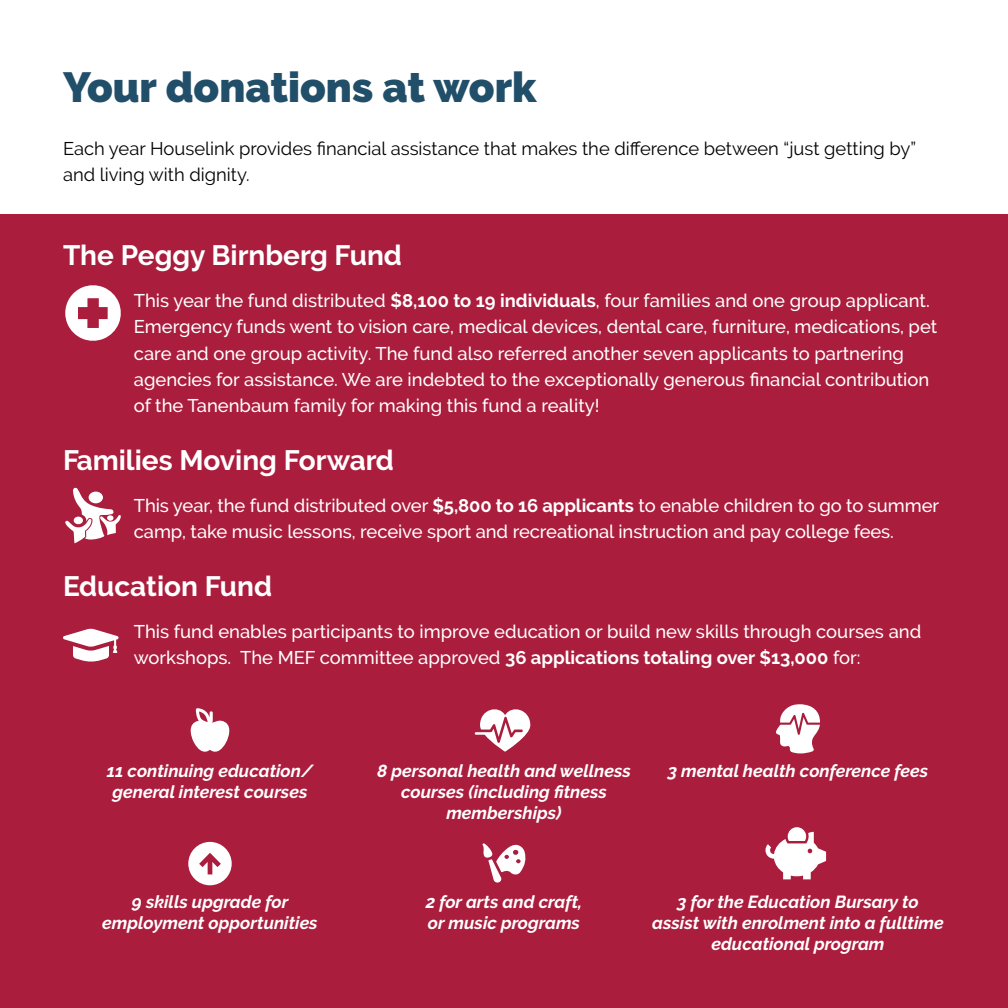
<style>
.page{position:relative;width:1008px;height:1008px;background:#fff}
.page>*{position:absolute;margin:0;border:0;box-sizing:border-box;transform-origin:0 0}
.t1{font:900 42px "Raleway";color:#214e69}
.t2{font:700 28px "Raleway";color:#fff}
.t3{font:500 18.38px/26.2px "Raleway";color:#fff}
.t4{font:18.38px/26.2px "Raleway";color:#000}
.t5{font:italic 700 17.5px/21px "Raleway";color:#fff;text-align:center}
.s1{font-weight:700}
</style>
<div class="page">
<div style="left:0;top:214px;width:1008px;height:794px;background:#aa1d3d"></div>
<svg style="left:190px;top:708px;width:40px;height:44px"></svg>
<svg style="left:474px;top:709px;width:56px;height:43px"></svg>
<svg style="left:776px;top:704px;width:44px;height:49px"></svg>
<svg style="left:482px;top:843px;width:44px;height:40px"></svg>
<svg style="left:188px;top:842px;width:44px;height:43px"></svg>
<svg style="left:765px;top:827px;width:61px;height:52px"></svg>
<svg style="left:65px;top:488px;width:56px;height:55px"></svg>
<svg style="left:65px;top:285px;width:56px;height:56px"></svg>
<svg style="left:63px;top:629px;width:56px;height:33px"></svg>
<h1 class="t1" style="left:63px;top:63px;width:475px">Your donations at work</h1>
<p class="t4" style="left:63px;top:135px;width:855px">Each year Houselink provides financial assistance that makes the difference between “just getting by” and living with dignity.</p>
<h2 class="t2" style="left:63px;top:239px;width:340px">The Peggy Birnberg Fund</h2>
<p class="t3" style="left:134px;top:288px;width:805px">This year the fund distributed <span class="s1">$8,100 to 19 individuals</span>, four families and one group applicant.<br>Emergency funds went to vision care, medical devices, dental care, furniture, medications, pet care and one group activity. The fund also referred another seven applicants to partnering agencies for assistance. We are indebted to the exceptionally generous financial contribution of the Tanenbaum family for making this fund a reality!</p>
<h2 class="t2" style="left:63px;top:444px;width:333px">Families Moving Forward</h2>
<p class="t3" style="left:134px;top:492px;width:807px">This year, the fund distributed over <span class="s1">$5,800 to 16 applicants</span> to enable children to go to summer camp, take music lessons, receive sport and recreational instruction and pay college fees.</p>
<h2 class="t2" style="left:63px;top:570px;width:211px">Education Fund</h2>
<p class="t3" style="left:134px;top:618px;width:789px">This fund enables participants to improve education or build new skills through courses and workshops. The MEF committee approved <span class="s1">36 applications totaling over $13,000</span> for:</p>
<p class="t5" style="left:107px;top:760px;width:208px">11 continuing education/ general interest courses</p>
<p class="t5" style="left:102px;top:891px;width:217px">9 skills upgrade for employment opportunities</p>
<p class="t5" style="left:377px;top:760px;width:255px">8 personal health and wellness courses (including fitness memberships)</p>
<p class="t5" style="left:668px;top:760px;width:262px">3 mental health conference fees</p>
<p class="t5" style="left:426px;top:891px;width:158px;text-align:left">2 for arts and craft, or music programs</p>
<p class="t5" style="left:652px;top:891px;width:293px">3 for the Education Bursary to assist with enrolment into a fulltime educational program</p>
</div>
